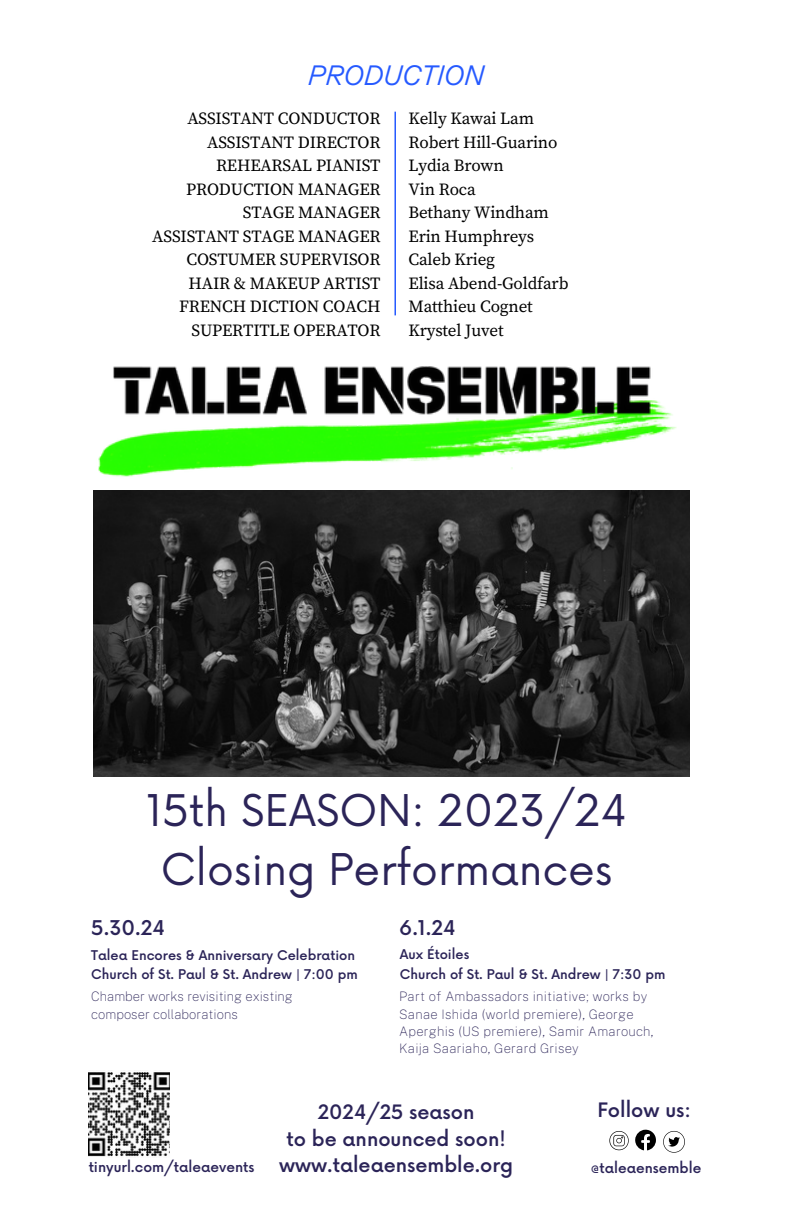
<style>
.page{position:relative;width:792px;height:1224px;background:#fff}
.page>*{position:absolute;margin:0;border:0;box-sizing:border-box;transform-origin:0 0}
.t1{font:42.6px/58.2px "Now";color:#2b2458;text-align:center}
.t2{font:300 28px "GT Planar Italic 15";letter-spacing:-.01em;color:#265aff}
.t3{font:500 19.8px "Now";color:#2b2458}
.t4{font:500 19.4px/26.2px "Now";color:#2b2458;text-align:center}
.t5{font:17px/23.6px "Source Serif Pro";letter-spacing:-.01em;color:#000;text-align:right}
.t6{font:500 14px "Now";color:#2b2458}
.t7{font:500 13.8px "Now";color:#2b2458}
.t8{font:100 13px/17.4px "Public Sans";letter-spacing:.02em;color:#2b2458}
.t9{font:500 13px/19.8px "Now";color:#2b2458}
.t10{font:100 13px/17.4px "Public Sans";color:#2b2458}
</style>
<div class="page">
<hr style="left:394px;top:112px;width:2px;height:203px;background:#265aff">
<img style="left:98px;top:366px;width:579px;height:111px">
<svg style="left:609px;top:1131px;width:20px;height:19px"></svg>
<svg style="left:635px;top:1130px;width:21px;height:20px"></svg>
<svg style="left:663px;top:1131px;width:22px;height:22px"></svg>
<img style="left:89px;top:1072px;width:81px;height:85px">
<img style="left:94px;top:490px;width:595px;height:287px">
<h2 class="t2" style="left:308px;top:58px;width:178px">PRODUCTION</h2>
<h4 class="t5" style="left:152px;top:107px;width:230px">ASSISTANT CONDUCTOR<br>ASSISTANT DIRECTOR<br>REHEARSAL PIANIST<br>PRODUCTION MANAGER<br>STAGE MANAGER<br>ASSISTANT STAGE MANAGER<br>COSTUMER SUPERVISOR<br>HAIR &amp; MAKEUP ARTIST<br>FRENCH DICTION COACH<br>SUPERTITLE OPERATOR</h4>
<h5 class="t5" style="left:409px;top:107px;width:161px;text-align:left">Kelly Kawai Lam<br>Robert Hill-Guarino<br>Lydia Brown<br>Vin Roca<br>Bethany Windham<br>Erin Humphreys<br>Caleb Krieg<br>Elisa Abend-Goldfarb<br>Matthieu Cognet<br>Krystel Juvet</h5>
<h6 class="t1" style="left:146px;top:784px;width:483px">15th SEASON: 2023/24<br>Closing Performances</h6>
<h6 class="t3" style="left:91px;top:917px;width:75px">5.30.24</h6>
<p class="t3" style="left:399px;top:917px;width:58px">6.1.24</p>
<p class="t9" style="left:91px;top:946px;width:268px">Talea Encores &amp; Anniversary Celebration<br>Church of St. Paul &amp; St. Andrew | 7:00 pm</p>
<p class="t9" style="left:400px;top:945px;width:267px">Aux Étoiles<br>Church of St. Paul &amp; St. Andrew | 7:30 pm</p>
<h6 class="t10" style="left:91px;top:988px;width:203px">Chamber works revisiting existing composer collaborations</h6>
<h3 class="t8" style="left:399px;top:988px;width:256px">Part of Ambassadors initiative; works by<br>Sanae Ishida (world premiere), George<br>Aperghis (US premiere), Samir Amarouch,</h3>
<h3 class="t8" style="left:399px;top:1040px;width:181px">Kaija Saariaho, Gerard Grisey</h3>
<h6 class="t6" style="left:89px;top:1160px;width:167px">tinyurl.com/taleaevents</h6>
<h3 class="t4" style="left:318px;top:1100px;width:158px">2024/25 season</h3>
<p class="t4" style="left:598px;top:1098px;width:95px">Follow us:</p>
<h3 class="t4" style="left:279px;top:1127px;width:236px">to be announced soon! www.taleaensemble.org</h3>
<h3 class="t7" style="left:591px;top:1160px;width:112px">@taleaensemble</h3>
</div>
